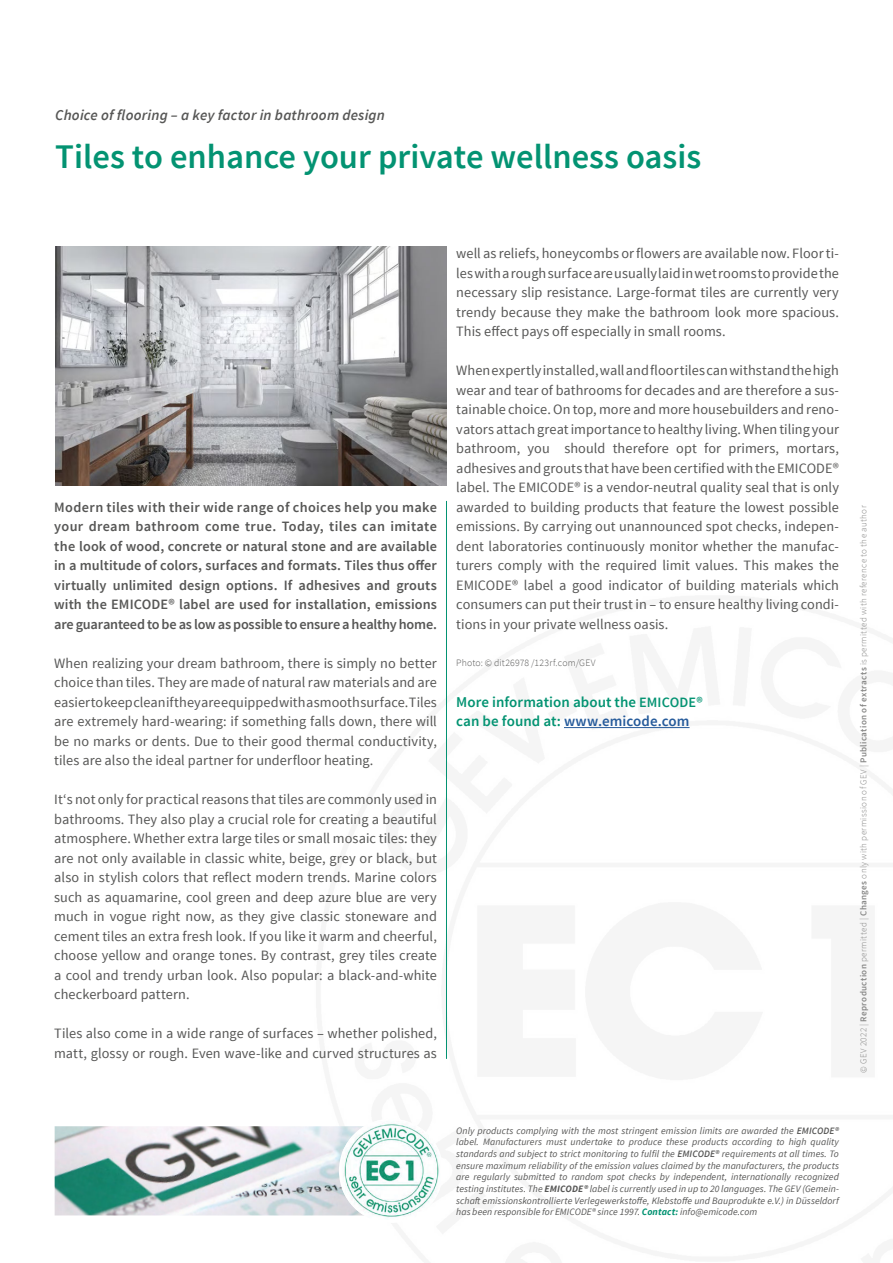
<style>
.page{position:relative;width:893px;height:1263px;background:#fff}
.page>*{position:absolute;margin:0;border:0;box-sizing:border-box;transform-origin:0 0}
.t1{font:600 34.5px "Source Sans Pro";color:#039372}
.t2{font:600 15px/19.5px "Source Sans Pro";letter-spacing:.005em;color:#039372}
.t3{font:italic 600 15px "Source Sans Pro";letter-spacing:.01em;color:#575756}
.t4{font:14.25px/19.5px "Source Sans Pro";letter-spacing:.005em;color:#575756;text-align:justify}
.t5{font:600 14.25px/19.5px "Source Sans Pro";letter-spacing:-.015em;color:#575756;text-align:justify}
.t6{font:italic 9.75px/11.7px "Source Sans Pro";letter-spacing:.005em;color:#575756;text-align:justify}
.t7{font:300 9.75px "Source Sans Pro";letter-spacing:.015em;color:#575756}
.t8{font:300 9px "Source Sans Pro";letter-spacing:.04em;color:#878786}
.s1{font-size:14.25px}
.s2{color:#265b9b}
.s3{font-weight:600}
.s4{font-weight:700}
.s5{font-weight:700;color:#039372}
</style>
<div class="page">
<img style="left:55px;top:1126px;width:287px;height:89px">
<img style="left:342px;top:1123px;width:98px;height:95px">
<hr style="left:564px;top:727px;width:125px;height:1px;background:#265b9b">
<img style="left:55px;top:247px;width:391px;height:239px">
<hr style="left:446px;top:501px;width:1px;height:558px;background:#039372">
<p class="t3" style="left:55px;top:105px;width:331px">Choice of flooring – a key factor in bathroom design</p>
<h1 class="t1" style="left:55px;top:144px;width:648px">Tiles to enhance your private wellness oasis</h1>
<p class="t5" style="left:54px;top:498px;width:384px">Modern tiles with their wide range of choices help you make your dream bathroom come true. Today, tiles can imitate the look of wood, concrete or natural stone and are available in a multitude of colors, surfaces and formats. Tiles thus offer virtually unlimited design options. If adhesives and grouts with the EMICODE® label are used for installation, emissions are guaranteed to be as low as possible to ensure a healthy home.</p>
<p class="t4" style="left:54px;top:654px;width:384px">When realizing your dream bathroom, there is simply no better choice than tiles. They are made of natural raw materials and are easier to keep clean if they are equipped with a smooth surface. Tiles are extremely hard-wearing: if something falls down, there will be no marks or dents. Due to their good thermal conductivity, tiles are also the ideal partner for underfloor heating.</p>
<p class="t4" style="left:54px;top:791px;width:384px">It‘s not only for practical reasons that tiles are commonly used in bathrooms. They also play a crucial role for creating a beautiful atmosphere. Whether extra large tiles or small mosaic tiles: they are not only available in classic white, beige, grey or black, but also in stylish colors that reflect modern trends. Marine colors such as aquamarine, cool green and deep azure blue are very much in vogue right now, as they give classic stoneware and cement tiles an extra fresh look. If you like it warm and cheerful, choose yellow and orange tones. By contrast, grey tiles create a cool and trendy urban look. Also popular: a black-and-white checkerboard pattern.</p>
<p class="t4" style="left:54px;top:1025px;width:384px">Tiles also come in a wide range of surfaces – whether polished, matt, glossy or rough. Even wave-like and curved structures as</p>
<p class="t4" style="left:456px;top:244px;width:384px">well as reliefs, honeycombs or flowers are available now. Floor ti&shy;les with a rough surface are usually laid in wet rooms to provide the necessary slip resistance. Large-format tiles are currently very trendy because they make the bathroom look more spacious.<br>This effect pays off especially in small rooms.</p>
<p class="t4" style="left:456px;top:361px;width:384px">When expertly installed, wall and floor tiles can withstand the high wear and tear of bathrooms for decades and are therefore a sus&shy;tainable choice. On top, more and more housebuilders and reno&shy;vators attach great importance to healthy living. When tiling your bathroom, you should therefore opt for primers, mortars, adhesives and grouts that have been certified with the EMICODE® label. The EMICODE® is a vendor-neutral quality seal that is only awarded to building products that feature the lowest possible emissions. By carrying out unannounced spot checks, indepen&shy;dent laboratories continuously monitor whether the manufac&shy;turers comply with the required limit values. This makes the EMICODE® label a good indicator of building materials which consumers can put their trust in – to ensure healthy living condi&shy;tions in your private wellness oasis.</p>
<p class="t7" style="left:456px;top:659px;width:141px">Photo: © dit26978 /123rf.com/GEV</p>
<p class="t2" style="left:456px;top:693px;width:248px">More information about the <span class="s1">EMICODE® </span>can be found at: <span class="s2">www.emicode.com</span></p>
<p class="t8" style="left:860px;top:1073px;width:569px;rotate:-90deg">© GEV 2022 | <span class="s3">Reproduction</span> permitted | <span class="s3">Changes</span> only with permission of GEV | <span class="s3">Publication of extracts</span> is permitted with reference to the author</p>
<p class="t6" style="left:456px;top:1125px;width:384px">Only products complying with the most stringent emission limits are awarded the <span class="s3">EMICODE® </span>label. Manufacturers must undertake to produce these products according to high quality standards and subject to strict monitoring to fulfil the <span class="s3">EMICODE®</span> requirements at all times. To ensure maximum reliability of the emission values claimed by the manufacturers, the products are regularly submitted to random spot checks by independent, internationally recognized testing institutes. The <span class="s4">EMICODE®</span> label is currently used in up to 20 languages. The GEV (Gemein&shy;schaft emissionskontrollierte Verlegewerkstoffe, Klebstoffe und Bauprodukte e.V.) in Düsseldorf has been responsible for EMICODE® since 1997. <span class="s5">Contact:</span> info@emicode.com</p>
</div>
